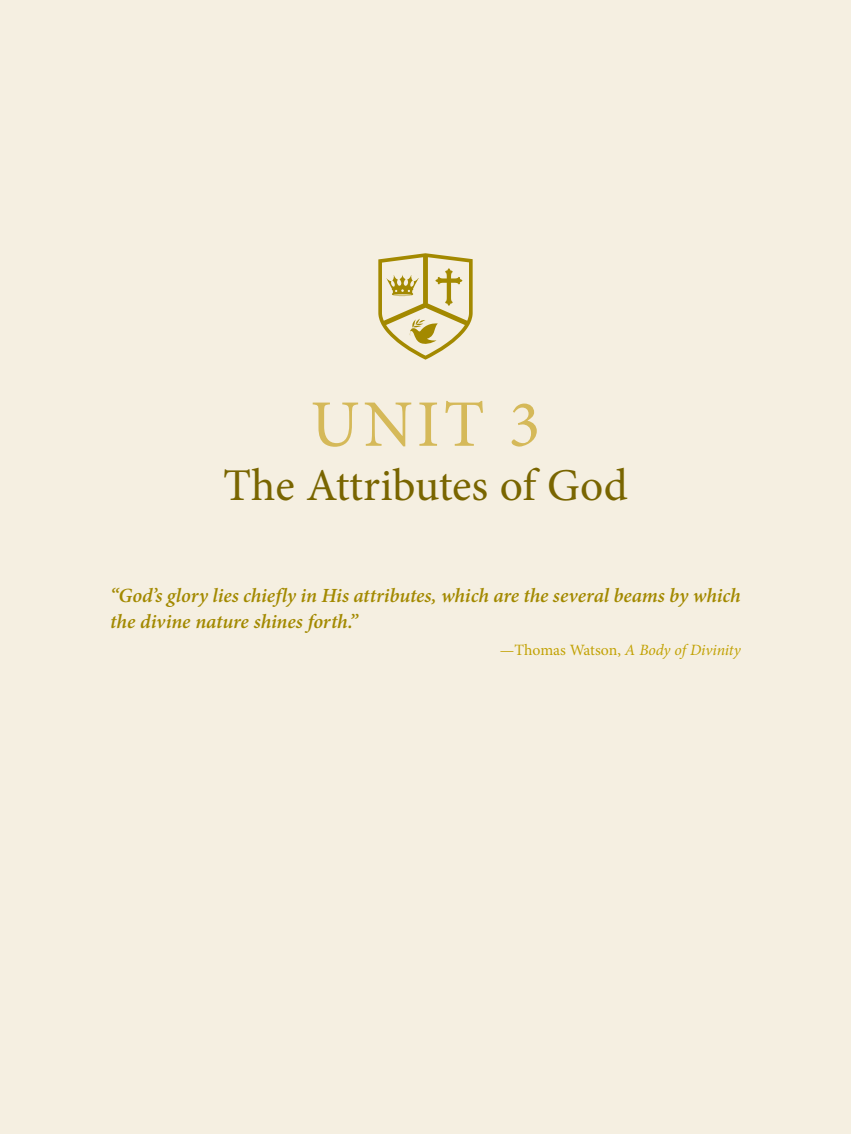
<style>
.page{position:relative;width:851px;height:1134px;background:#fff}
.page>*{position:absolute;margin:0;border:0;box-sizing:border-box;transform-origin:0 0}
.t1{font:66.5px "Minion Pro";color:#d5b959}
.t2{font:45.5px "Minion Pro";letter-spacing:-.005em;color:#796500}
.t3{font:italic 600 20.12px/26.2px "Minion Pro";letter-spacing:-.005em;color:#a38900}
.t4{font:italic 15.75px "Minion Pro";letter-spacing:-.01em;color:#c2a204}
.s1{font-style:normal}
</style>
<div class="page">
<div style="left:0;top:0;width:850px;height:1134px;background:#f5efe1"></div>
<svg style="left:378px;top:253px;width:94px;height:107px"></svg>
<h1 class="t1" style="left:310px;top:380px;width:231px">UNIT 3</h1>
<h2 class="t2" style="left:223px;top:455px;width:406px">The Attributes of God</h2>
<p class="t3" style="left:110px;top:582px;width:632px">“God’s glory lies chiefly in His attributes, which are the several beams by which the divine nature shines forth.”</p>
<p class="t4" style="left:500px;top:639px;width:242px"><span class="s1">—Thomas Watson,</span> A Body of Divinity</p>
</div>
